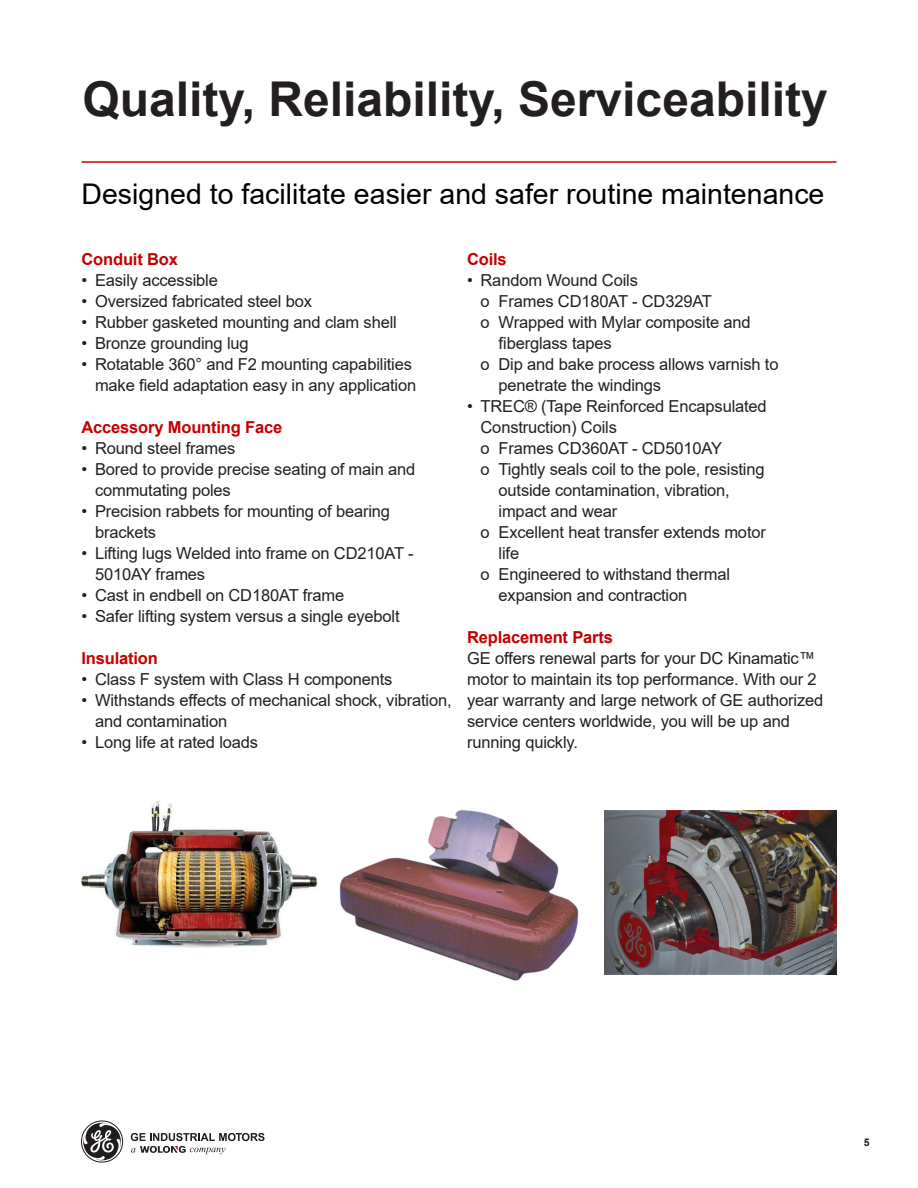
<style>
.page{position:relative;width:918px;height:1188px;background:#fff}
.page>*{position:absolute;margin:0;border:0;box-sizing:border-box;transform-origin:0 0}
.t1{font:700 48px "Arial";color:#231f20}
.t2{font:28.5px "Arial";color:#000}
.t3{font:16.5px/21px "Arial";letter-spacing:-.01em;color:#231f20}
.t4{font:700 16.5px "Arial";letter-spacing:-.01em;color:#c40000}
.t5{font:700 10.5px "Arial";color:#231f20}
</style>
<div class="page">
<svg style="left:81px;top:1121px;width:42px;height:42px"></svg>
<svg style="left:131px;top:1133px;width:134px;height:21px"></svg>
<hr style="left:82px;top:161px;width:754px;height:2px;background:#c40000">
<img style="left:81px;top:800px;width:237px;height:148px">
<img style="left:339px;top:810px;width:240px;height:171px">
<img style="left:604px;top:811px;width:232px;height:163px">
<p class="t1" style="left:83px;top:65px;width:747px">Quality, Reliability, Serviceability</p>
<p class="t2" style="left:82px;top:175px;width:744px">Designed to facilitate easier and safer routine maintenance</p>
<p class="t4" style="left:82px;top:247px;width:98px">Conduit Box</p>
<p class="t3" style="left:82px;top:269px;width:138px">• Easily accessible</p>
<p class="t3" style="left:82px;top:290px;width:232px">• Oversized fabricated steel box</p>
<p class="t3" style="left:82px;top:311px;width:317px">• Rubber gasketed mounting and clam shell</p>
<p class="t3" style="left:82px;top:332px;width:169px">• Bronze grounding lug</p>
<p class="t3" style="left:82px;top:353px;width:332px">• Rotatable 360° and F2 mounting capabilities</p>
<p class="t3" style="left:95px;top:374px;width:323px">make field adaptation easy in any application</p>
<p class="t4" style="left:82px;top:415px;width:202px">Accessory Mounting Face</p>
<p class="t3" style="left:82px;top:437px;width:155px">• Round steel frames</p>
<p class="t3" style="left:82px;top:458px;width:335px">• Bored to provide precise seating of main and</p>
<p class="t3" style="left:95px;top:479px;width:137px">commutating poles</p>
<p class="t3" style="left:82px;top:500px;width:310px">• Precision rabbets for mounting of bearing</p>
<p class="t3" style="left:95px;top:521px;width:63px">brackets</p>
<p class="t3" style="left:82px;top:542px;width:334px">• Lifting lugs Welded into frame on CD210AT -</p>
<p class="t3" style="left:95px;top:563px;width:112px">5010AY frames</p>
<p class="t3" style="left:82px;top:584px;width:264px">• Cast in endbell on CD180AT frame</p>
<p class="t3" style="left:82px;top:605px;width:320px">• Safer lifting system versus a single eyebolt</p>
<p class="t4" style="left:82px;top:646px;width:78px">Insulation</p>
<p class="t3" style="left:82px;top:668px;width:312px">• Class F system with Class H components</p>
<p class="t3" style="left:82px;top:689px;width:372px">• Withstands effects of mechanical shock, vibration,</p>
<p class="t3" style="left:95px;top:710px;width:134px">and contamination</p>
<p class="t3" style="left:82px;top:731px;width:178px">• Long life at rated loads</p>
<p class="t4" style="left:467px;top:247px;width:41px">Coils</p>
<p class="t3" style="left:467px;top:269px;width:172px">• Random Wound Coils</p>
<p class="t3" style="left:481px;top:290px;width:233px">o Frames CD180AT - CD329AT</p>
<p class="t3" style="left:481px;top:311px;width:272px">o Wrapped with Mylar composite and</p>
<p class="t3" style="left:499px;top:332px;width:115px">fiberglass tapes</p>
<p class="t3" style="left:481px;top:353px;width:300px">o Dip and bake process allows varnish to</p>
<p class="t3" style="left:499px;top:374px;width:164px">penetrate the windings</p>
<p class="t3" style="left:467px;top:395px;width:301px">• TREC® (Tape Reinforced Encapsulated</p>
<p class="t3" style="left:481px;top:416px;width:138px">Construction) Coils</p>
<p class="t3" style="left:481px;top:437px;width:243px">o Frames CD360AT - CD5010AY</p>
<p class="t3" style="left:481px;top:458px;width:286px">o Tightly seals coil to the pole, resisting</p>
<p class="t3" style="left:499px;top:479px;width:233px">outside contamination, vibration,</p>
<p class="t3" style="left:499px;top:500px;width:120px">impact and wear</p>
<p class="t3" style="left:481px;top:521px;width:287px">o Excellent heat transfer extends motor</p>
<p class="t3" style="left:499px;top:542px;width:22px">life</p>
<p class="t3" style="left:481px;top:563px;width:251px">o Engineered to withstand thermal</p>
<p class="t3" style="left:499px;top:584px;width:190px">expansion and contraction</p>
<p class="t4" style="left:467px;top:625px;width:147px">Replacement Parts</p>
<p class="t3" style="left:467px;top:647px;width:358px">GE offers renewal parts for your DC Kinamatic™ motor to maintain its top performance. With our 2 year warranty and large network of GE authorized service centers worldwide, you will be up and</p>
<p class="t3" style="left:467px;top:731px;width:112px">running quickly.</p>
<p class="t5" style="left:864px;top:1135px;width:7px">5</p>
</div>
